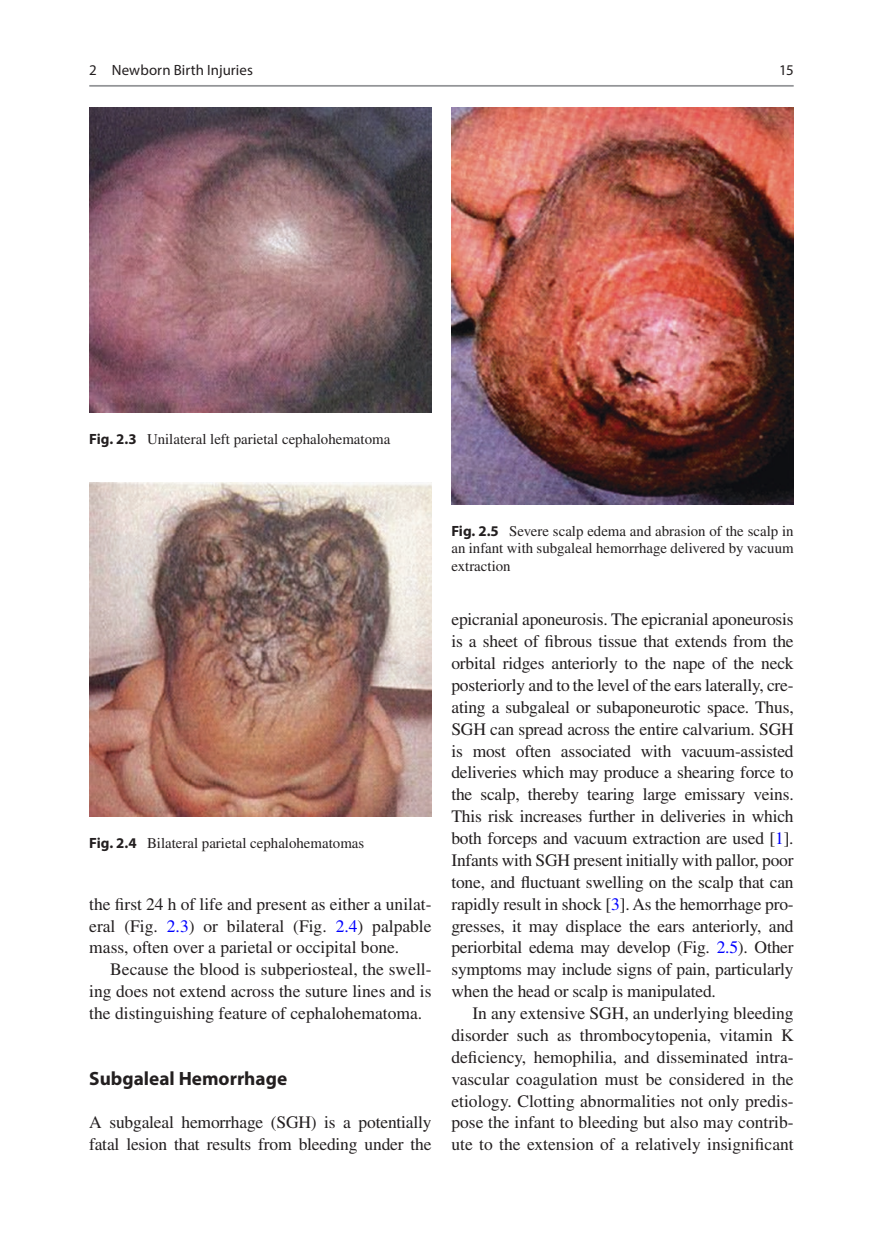
<style>
.page{position:relative;width:883px;height:1260px;background:#fff}
.page>*{position:absolute;margin:0;border:0;box-sizing:border-box;transform-origin:0 0}
.t1{font:700 19.25px "Wpbqcb Myriad Pro";color:#231f20}
.t2{font:17.5px/21.9px "Wdhxtp Times LT Std";color:#231f20;text-align:justify}
.t3{font:14.88px/17.5px "Wdhxtp Times LT Std";color:#231f20;text-align:justify}
.t4{font:14.88px "Mlqpyc Myriad Pro";letter-spacing:.005em;color:#231f20}
.t5{font:14.88px "Pmylbc Myriad Pro";color:#231f20}
.s1{font-family:"Wpbqcb Myriad Pro";font-weight:700}
.s2{color:#00f}
</style>
<div class="page">
<img style="left:89px;top:107px;width:343px;height:306px">
<img style="left:89px;top:482px;width:343px;height:334px">
<img style="left:451px;top:107px;width:343px;height:397px">
<hr style="left:89px;top:85px;width:705px;height:2px;background:#939598">
<p class="t4" style="left:89px;top:61px;width:165px">2 Newborn Birth Injuries</p>
<p class="t5" style="left:779px;top:61px;width:16px">15</p>
<p class="t3" style="left:89px;top:430px;width:303px"><span class="s1">Fig. 2.3</span> Unilateral left parietal cephalohematoma</p>
<p class="t3" style="left:89px;top:834px;width:277px"><span class="s1">Fig. 2.4</span> Bilateral parietal cephalohematomas</p>
<p class="t2" style="left:89px;top:893px;width:344px">the first 24 h of life and present as either a unilat&shy;eral (Fig. <span class="s2">2.3</span>) or bilateral (Fig. <span class="s2">2.4</span>) palpable mass, often over a parietal or occipital bone.</p>
<p class="t2" style="left:89px;top:958px;width:344px;text-indent:21px">Because the blood is subperiosteal, the swell&shy;ing does not extend across the suture lines and is the distinguishing feature of cephalohematoma.</p>
<p class="t1" style="left:89px;top:1066px;width:199px">Subgaleal Hemorrhage</p>
<p class="t2" style="left:89px;top:1112px;width:344px">A subgaleal hemorrhage (SGH) is a potentially fatal lesion that results from bleeding under the</p>
<p class="t3" style="left:451px;top:522px;width:344px"><span class="s1">Fig. 2.5</span> Severe scalp edema and abrasion of the scalp in an infant with subgaleal hemorrhage delivered by vacuum extraction</p>
<p class="t2" style="left:451px;top:608px;width:344px">epicranial aponeurosis. The epicranial aponeurosis is a sheet of fibrous tissue that extends from the orbital ridges anteriorly to the nape of the neck posteriorly and to the level of the ears laterally, cre&shy;ating a subgaleal or subaponeurotic space. Thus, SGH can spread across the entire calvarium. SGH is most often associated with vacuum-assisted deliveries which may produce a shearing force to the scalp, thereby tearing large emissary veins.<br>This risk increases further in deliveries in which both forceps and vacuum extraction are used [<span class="s2">1</span>].<br>Infants with SGH present initially with pallor, poor tone, and fluctuant swelling on the scalp that can rapidly result in shock [<span class="s2">3</span>]. As the hemorrhage pro&shy;gresses, it may displace the ears anteriorly, and periorbital edema may develop (Fig. <span class="s2">2.5</span>). Other symptoms may include signs of pain, particularly when the head or scalp is manipulated.</p>
<p class="t2" style="left:451px;top:1002px;width:344px;text-indent:21px">In any extensive SGH, an underlying bleeding disorder such as thrombocytopenia, vitamin K deficiency, hemophilia, and disseminated intra&shy;vascular coagulation must be considered in the etiology. Clotting abnormalities not only predis&shy;pose the infant to bleeding but also may contrib&shy;ute to the extension of a relatively insignificant</p>
</div>
